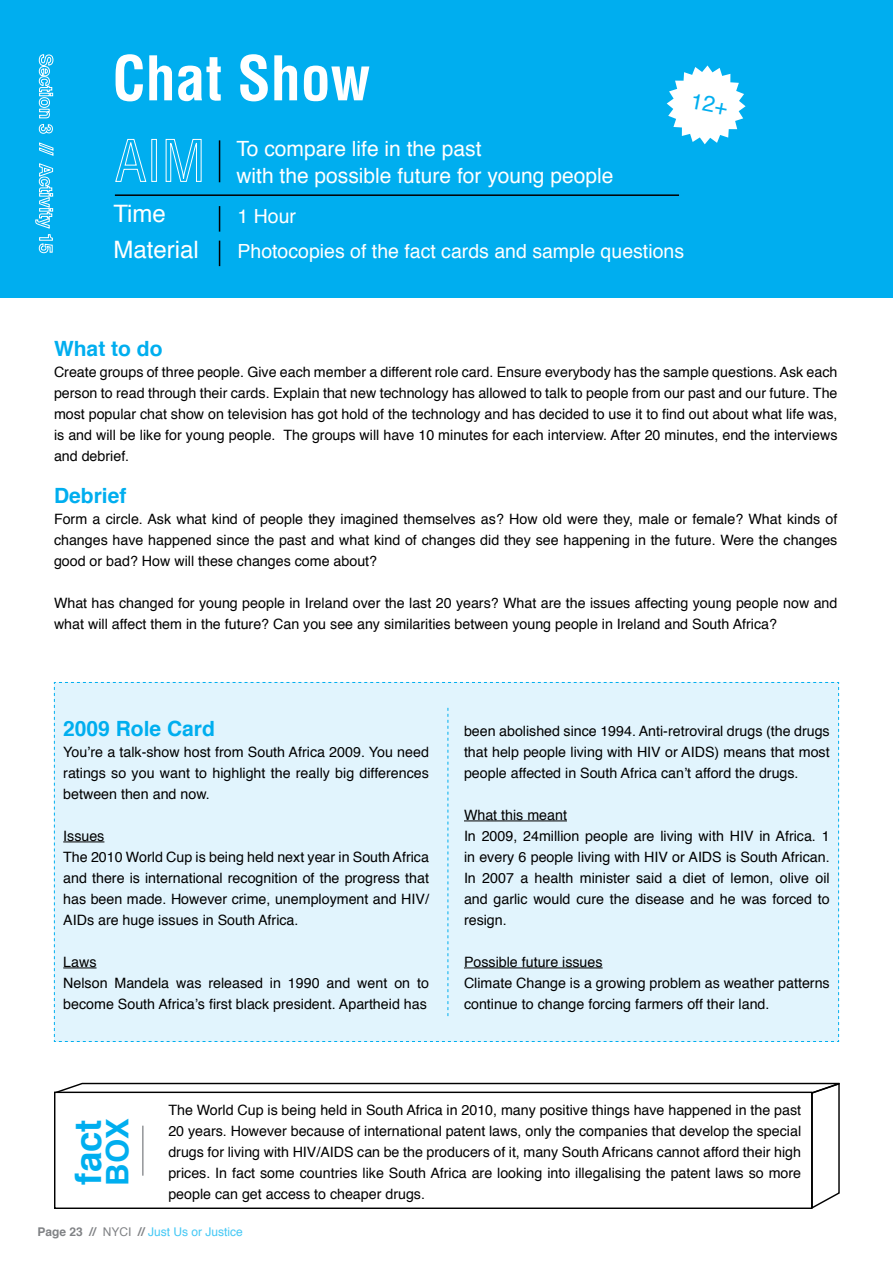
<style>
.page{position:relative;width:893px;height:1263px;background:#fff}
.page>*{position:absolute;margin:0;border:0;box-sizing:border-box;transform-origin:0 0}
.t1{font:700 condensed 60px "Helvetica";color:#fff}
.t2{font:700 36.6px "Helvetica";color:#00aeef}
.t3{font:700 31.05px "Helvetica";color:#00aeef}
.t4{font:24px "Helvetica";color:#fff}
.t5{font:21px "Helvetica";color:#fff}
.t6{font:700 21px "Helvetica";color:#00aeef}
.t7{font:19.5px "Helvetica";color:#fff}
.t8{font:14.25px/21px "Helvetica";color:#000;text-align:justify}
.t9{font:12px "Helvetica";color:#44c8f5}
.s1{font-weight:700;color:#808285}
.s2{color:#808285}
</style>
<div class="page">
<svg style="left:54px;top:1082px;width:786px;height:127px"></svg>
<hr style="left:142px;top:1126px;width:2px;height:50px;background:#939598">
<div style="left:0;top:0;width:893px;height:298px;background:#00aeef"></div>
<svg style="left:115px;top:139px;width:87px;height:43px"></svg>
<hr style="left:219px;top:140px;width:1px;height:42px;background:#000">
<svg style="left:219px;top:206px;width:1px;height:26px"></svg>
<svg style="left:219px;top:241px;width:1px;height:25px"></svg>
<hr style="left:115px;top:194px;width:564px;height:2px;background:#000">
<svg style="left:39px;top:54px;width:15px;height:80px"></svg>
<svg style="left:39px;top:142px;width:15px;height:14px"></svg>
<svg style="left:35px;top:163px;width:18px;height:90px"></svg>
<div style="left:54px;top:682px;width:785px;height:360px;background:#e1f4fd"></div>
<svg style="left:667px;top:65px;width:79px;height:79px"></svg>
<p class="t1" style="left:112px;top:42px;width:260px">Chat Show</p>
<p class="t4" style="left:113px;top:195px;width:54px">Time</p>
<p class="t4" style="left:113px;top:231px;width:87px">Material</p>
<p class="t5" style="left:236px;top:132px;width:247px">To compare life in the past</p>
<p class="t5" style="left:236px;top:159px;width:379px">with the possible future for young people</p>
<p class="t7" style="left:237px;top:201px;width:60px">1 Hour</p>
<p class="t7" style="left:237px;top:236px;width:448px">Photocopies of the fact cards and sample questions</p>
<p class="t6" style="left:54px;top:332px;width:110px">What to do</p>
<p class="t8" style="left:54px;top:362px;width:785px">Create groups of three people. Give each member a different role card. Ensure everybody has the sample questions. Ask each person to read through their cards. Explain that new technology has allowed to talk to people from our past and our future. The most popular chat show on television has got hold of the technology and has decided to use it to find out about what life was, is and will be like for young people. The groups will have 10 minutes for each interview. After 20 minutes, end the interviews and debrief.</p>
<p class="t6" style="left:54px;top:479px;width:74px">Debrief</p>
<p class="t8" style="left:54px;top:509px;width:785px">Form a circle. Ask what kind of people they imagined themselves as? How old were they, male or female? What kinds of changes have happened since the past and what kind of changes did they see happening in the future. Were the changes good or bad? How will these changes come about?</p>
<p class="t8" style="left:54px;top:593px;width:785px">What has changed for young people in Ireland over the last 20 years? What are the issues affecting young people now and what will affect them in the future? Can you see any similarities between young people in Ireland and South Africa?</p>
<p class="t6" style="left:63px;top:711px;width:153px">2009 Role Card</p>
<p class="t8" style="left:63px;top:742px;width:367px">You’re a talk-show host from South Africa 2009. You need ratings so you want to highlight the really big differences between then and now.</p>
<p class="t8" style="left:63px;top:826px;width:43px">Issues</p>
<p class="t8" style="left:63px;top:847px;width:367px">The 2010 World Cup is being held next year in South Africa and there is international recognition of the progress that has been made. However crime, unemployment and HIV/ AIDs are huge issues in South Africa.</p>
<p class="t8" style="left:63px;top:952px;width:35px">Laws</p>
<p class="t8" style="left:63px;top:973px;width:367px">Nelson Mandela was released in 1990 and went on to become South Africa’s first black president. Apartheid has</p>
<p class="t8" style="left:464px;top:721px;width:367px">been abolished since 1994. Anti-retroviral drugs (the drugs that help people living with HIV or AIDS) means that most people affected in South Africa can’t afford the drugs.</p>
<p class="t8" style="left:464px;top:805px;width:104px">What this meant</p>
<p class="t8" style="left:464px;top:826px;width:367px">In 2009, 24million people are living with HIV in Africa. 1 in every 6 people living with HIV or AIDS is South African.<br>In 2007 a health minister said a diet of lemon, olive oil and garlic would cure the disease and he was forced to resign.</p>
<p class="t8" style="left:464px;top:952px;width:140px">Possible future issues</p>
<p class="t8" style="left:464px;top:973px;width:367px">Climate Change is a growing problem as weather patterns continue to change forcing farmers off their land.</p>
<p class="t2" style="left:59px;top:1185px;width:67px;rotate:-90deg">fact</p>
<p class="t3" style="left:93px;top:1186px;width:69px;rotate:-90deg">BOX</p>
<p class="t8" style="left:168px;top:1100px;width:634px">The World Cup is being held in South Africa in 2010, many positive things have happened in the past 20 years. However because of international patent laws, only the companies that develop the special drugs for living with HIV/AIDS can be the producers of it, many South Africans cannot afford their high prices. In fact some countries like South Africa are looking into illegalising the patent laws so more people can get access to cheaper drugs.</p>
<p class="t9" style="left:38px;top:1223px;width:207px"><span class="s1">Page 23 //</span> <span class="s2">NYCI</span> <span class="s1">//</span> Just Us or Justice</p>
</div>
